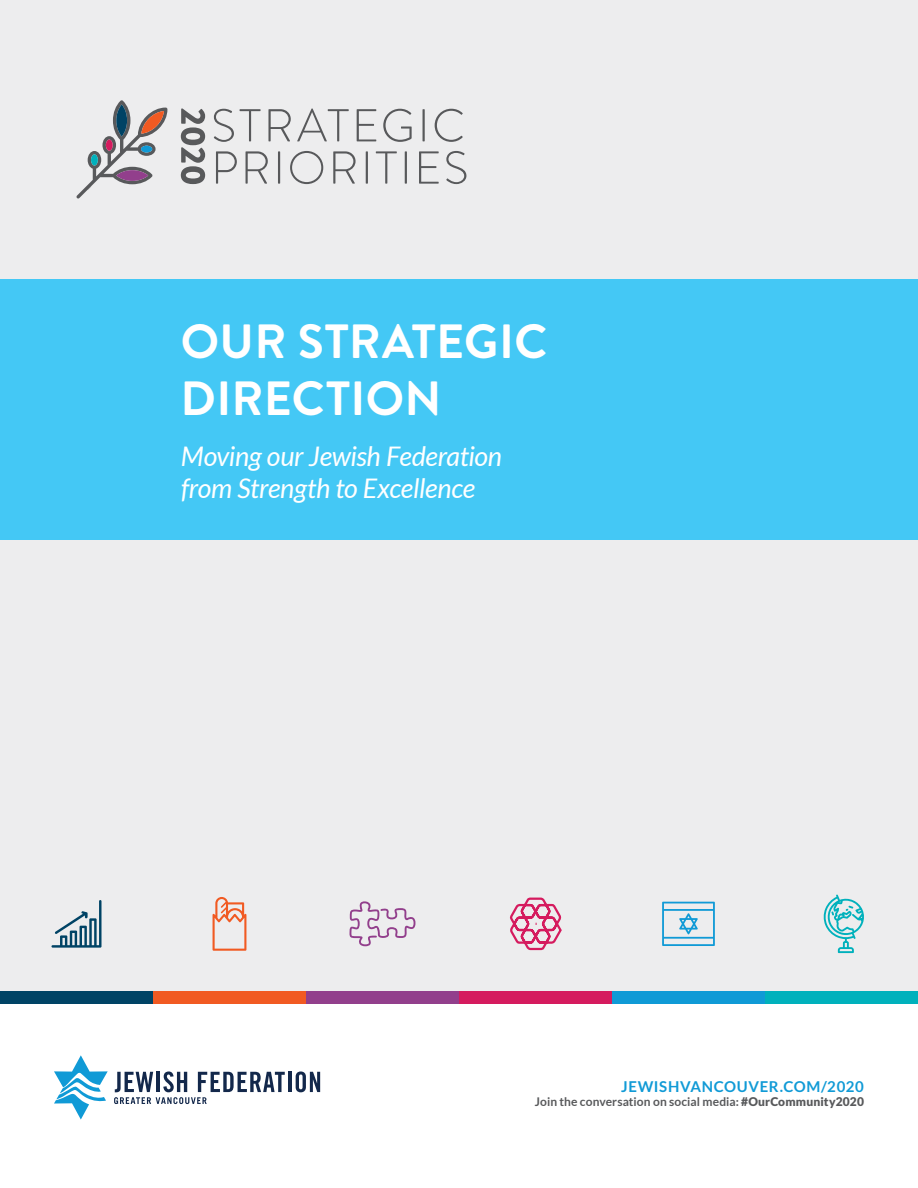
<style>
.page{position:relative;width:918px;height:1188px;background:#fff}
.page>*{position:absolute;margin:0;border:0;box-sizing:border-box;transform-origin:0 0}
.t1{font:700 48px/57.6px "Brandon Grotesque";letter-spacing:.005em;color:#fff}
.t2{font:italic 27px/32.4px "Lato";letter-spacing:-.01em;color:#fff}
.t3{font:700 15px "Lato";letter-spacing:.045em;color:#109ad6}
.t4{font:700 12px "Lato";letter-spacing:.005em;color:#58595b}
.s1{font-weight:900}
</style>
<div class="page">
<div style="left:0;top:0;width:918px;height:991px;background:#ededee"></div>
<div style="left:0;top:279px;width:918px;height:261px;background:#44c8f5"></div>
<hr style="left:288px;top:1072px;width:3px;height:20px;background:#13284b">
<svg style="left:296px;top:1071px;width:24px;height:21px"></svg>
<svg style="left:54px;top:1055px;width:54px;height:65px"></svg>
<svg style="left:114px;top:1071px;width:171px;height:33px"></svg>
<svg style="left:216px;top:151px;width:250px;height:33px"></svg>
<svg style="left:214px;top:108px;width:249px;height:34px"></svg>
<svg style="left:181px;top:108px;width:24px;height:76px"></svg>
<svg style="left:76px;top:100px;width:91px;height:98px"></svg>
<svg style="left:116px;top:170px;width:32px;height:11px"></svg>
<div style="left:141px;top:146px;width:11px;height:6px;background:#109ad6;border-radius:50%"></div>
<div style="left:106px;top:140px;width:7px;height:11px;background:#d51b5e;border-radius:50%"></div>
<div style="left:91px;top:154px;width:7px;height:12px;background:#00b1bc;border-radius:50%"></div>
<svg style="left:509px;top:897px;width:53px;height:54px"></svg>
<svg style="left:213px;top:897px;width:33px;height:54px"></svg>
<svg style="left:350px;top:901px;width:65px;height:45px"></svg>
<svg style="left:662px;top:902px;width:53px;height:44px"></svg>
<svg style="left:823px;top:894px;width:41px;height:59px"></svg>
<svg style="left:51px;top:900px;width:51px;height:48px"></svg>
<div style="left:459px;top:991px;width:153px;height:12px;background:#d51b5e"></div>
<div style="left:612px;top:991px;width:153px;height:12px;background:#109ad6"></div>
<div style="left:765px;top:991px;width:153px;height:12px;background:#00b1bc"></div>
<div style="left:153px;top:991px;width:153px;height:12px;background:#f15a22"></div>
<div style="left:0;top:991px;width:153px;height:12px;background:#004365"></div>
<div style="left:306px;top:991px;width:153px;height:12px;background:#923f8c"></div>
<h1 class="t1" style="left:181px;top:313px;width:368px">OUR STRATEGIC<br>DIRECTION</h1>
<h2 class="t2" style="left:181px;top:440px;width:323px">Moving our Jewish Federation from Strength to Excellence</h2>
<p class="t3" style="left:621px;top:1078px;width:244px">JEWISHVANCOUVER.COM/2020</p>
<p class="t4" style="left:535px;top:1095px;width:331px">Join the conversation on social media: <span class="s1">#OurCommunity2020</span></p>
</div>
